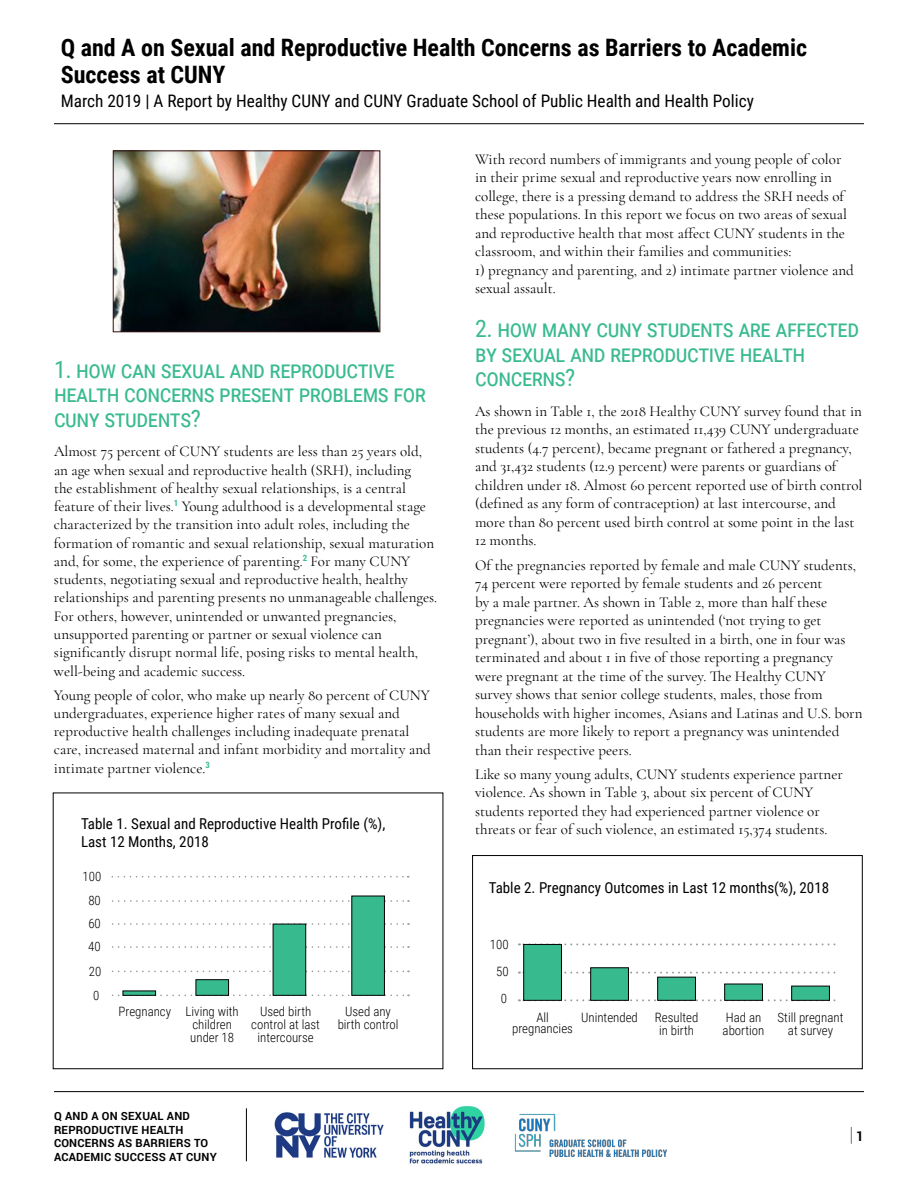
<style>
.page{position:relative;width:918px;height:1188px;background:#fff}
.page>*{position:absolute;margin:0;border:0;box-sizing:border-box;transform-origin:0 0}
.t1{font:24px/24.3px "Roboto Condensed";letter-spacing:-.02em;color:#39ba90}
.t2{font:700 24px/27px "Roboto Condensed";color:#000}
.t3{font:100 19.5px "Roboto";color:#000}
.t4{font:17.25px "Roboto Condensed";color:#000}
.t5{font:15px/18.5px "Cormorant Garamond";color:#000}
.t6{font:15px/18px "Roboto Condensed";color:#000}
.t7{font:300 12.9px/12.9px "Roboto Condensed";color:#000;text-align:center}
.t8{font:700 11.25px/13.5px "Roboto";letter-spacing:.02em;color:#000}
.s1{font-weight:700;font-size:13.5px}
</style>
<div class="page">
<hr style="left:54px;top:1091px;width:810px;height:1px;background:#000">
<hr style="left:246px;top:1108px;width:1px;height:53px;background:#000">
<img style="left:409px;top:1105px;width:76px;height:59px">
<img style="left:274px;top:1112px;width:110px;height:46px">
<img style="left:514px;top:1114px;width:153px;height:43px">
<img style="left:115px;top:153px;width:263px;height:177px">
<div style="left:113px;top:151px;width:267px;height:181px;border:1px solid #341111"></div>
<hr style="left:54px;top:123px;width:810px;height:1px;background:#000">
<svg style="left:112px;top:876px;width:297px;height:2px"></svg>
<svg style="left:113px;top:900px;width:296px;height:2px"></svg>
<svg style="left:113px;top:923px;width:296px;height:2px"></svg>
<svg style="left:113px;top:946px;width:296px;height:2px"></svg>
<svg style="left:113px;top:971px;width:296px;height:1px"></svg>
<svg style="left:113px;top:994px;width:296px;height:2px"></svg>
<svg style="left:123px;top:991px;width:33px;height:5px"></svg>
<div style="left:196px;top:979px;width:33px;height:17px;background:#38ba8f;border:1px solid #000"></div>
<div style="left:273px;top:924px;width:33px;height:72px;background:#38ba8f;border:1px solid #000"></div>
<div style="left:352px;top:896px;width:33px;height:100px;background:#38ba8f;border:1px solid #000"></div>
<div style="left:472px;top:855px;width:390px;height:214px;border:1px solid #000"></div>
<svg style="left:519px;top:943px;width:316px;height:2px"></svg>
<svg style="left:519px;top:972px;width:316px;height:2px"></svg>
<svg style="left:519px;top:999px;width:316px;height:2px"></svg>
<div style="left:523px;top:944px;width:39px;height:57px;background:#38ba8f;border:1px solid #000"></div>
<div style="left:590px;top:967px;width:39px;height:34px;background:#38ba8f;border:1px solid #000"></div>
<div style="left:657px;top:977px;width:39px;height:24px;background:#38ba8f;border:1px solid #000"></div>
<div style="left:724px;top:984px;width:39px;height:17px;background:#38ba8f;border:1px solid #000"></div>
<div style="left:791px;top:986px;width:39px;height:15px;background:#38ba8f;border:1px solid #000"></div>
<h1 class="t2" style="left:61px;top:33px;width:748px">Q and A on Sexual and Reproductive Health Concerns as Barriers to Academic<br>Success at CUNY</h1>
<p class="t4" style="left:61px;top:89px;width:695px">March 2019 | A Report by Healthy CUNY and CUNY Graduate School of Public Health and Health Policy</p>
<h1 class="t1" style="left:54px;top:357px;width:374px">1. how can sexual and reproductive health concerns present problems for cuny students?</h1>
<p class="t5" style="left:54px;top:442px;width:385px">Almost 75 percent of CUNY students are less than 25 years old, an age when sexual and reproductive health (SRH), including<br>the establishment of healthy sexual relationships, is a central feature of their lives.<sup>1</sup> Young adulthood is a developmental stage characterized by the transition into adult roles, including the formation of romantic and sexual relationship, sexual maturation and, for some, the experience of parenting.<sup>2</sup> For many CUNY students, negotiating sexual and reproductive health, healthy relationships and parenting presents no unmanageable challenges.<br>For others, however, unintended or unwanted pregnancies, unsupported parenting or partner or sexual violence can significantly disrupt normal life, posing risks to mental health, well-being and academic success.</p>
<p class="t5" style="left:54px;top:686px;width:378px">Young people of color, who make up nearly 80 percent of CUNY undergraduates, experience higher rates of many sexual and reproductive health challenges including inadequate prenatal care, increased maternal and infant morbidity and mortality and intimate partner violence.<sup>3</sup></p>
<p class="t6" style="left:81px;top:814px;width:306px">Table 1. Sexual and Reproductive Health Profile (%),<br>Last 12 Months, 2018</p>
<p class="t7" style="left:83px;top:870px;width:20px">100</p>
<p class="t7" style="left:88px;top:894px;width:14px">80</p>
<p class="t7" style="left:88px;top:917px;width:14px">60</p>
<p class="t7" style="left:88px;top:940px;width:14px">40</p>
<p class="t7" style="left:89px;top:965px;width:14px">20</p>
<p class="t7" style="left:93px;top:988px;width:8px">0</p>
<p class="t7" style="left:190px;top:1004px;width:50px;text-align:left;text-indent:-72px">Pregnancy Living with children under 18</p>
<p class="t7" style="left:251px;top:1004px;width:70px">Used birth control at last intercourse</p>
<p class="t7" style="left:338px;top:1004px;width:62px">Used any birth control</p>
<p class="t8" style="left:54px;top:1109px;width:164px">Q AND A ON SEXUAL AND<br>REPRODUCTIVE HEALTH<br>CONCERNS AS BARRIERS TO<br>ACADEMIC SUCCESS AT CUNY</p>
<p class="t5" style="left:475px;top:150px;width:373px">With record numbers of immigrants and young people of color in their prime sexual and reproductive years now enrolling in college, there is a pressing demand to address the SRH needs of these populations. In this report we focus on two areas of sexual and reproductive health that most affect CUNY students in the classroom, and within their families and communities:</p>
<p class="t5" style="left:475px;top:261px;width:380px">1) pregnancy and parenting, and 2) intimate partner violence and sexual assault.</p>
<h1 class="t1" style="left:475px;top:315px;width:386px">2. how many cuny students are affected by sexual and reproductive health concerns?</h1>
<p class="t5" style="left:475px;top:402px;width:389px">As shown in Table 1, the 2018 Healthy CUNY survey found that in the previous 12 months, an estimated 11,439 CUNY undergraduate students (4.7 percent), became pregnant or fathered a pregnancy, and 31,432 students (12.9 percent) were parents or guardians of children under 18. Almost 60 percent reported use of birth control (defined as any form of contraception) at last intercourse, and more than 80 percent used birth control at some point in the last 12 months.</p>
<p class="t5" style="left:475px;top:556px;width:389px">Of the pregnancies reported by female and male CUNY students, 74 percent were reported by female students and 26 percent<br>by a male partner. As shown in Table 2, more than half these pregnancies were reported as unintended (‘not trying to get pregnant’), about two in five resulted in a birth, one in four was terminated and about 1 in five of those reporting a pregnancy were pregnant at the time of the survey. The Healthy CUNY survey shows that senior college students, males, those from households with higher incomes, Asians and Latinas and U.S. born students are more likely to report a pregnancy was unintended than their respective peers.</p>
<p class="t5" style="left:475px;top:765px;width:369px">Like so many young adults, CUNY students experience partner violence. As shown in Table 3, about six percent of CUNY students reported they had experienced partner violence or threats or fear of such violence, an estimated 15,374 students.</p>
<p class="t6" style="left:489px;top:878px;width:342px">Table 2. Pregnancy Outcomes in Last 12 months(%), 2018</p>
<p class="t7" style="left:490px;top:938px;width:20px">100</p>
<p class="t7" style="left:496px;top:965px;width:14px">50</p>
<p class="t7" style="left:501px;top:991px;width:8px">0</p>
<p class="t7" style="left:512px;top:1011px;width:62px;line-height:11.4px">All pregnancies</p>
<p class="t7" style="left:581px;top:1010px;width:58px">Unintended</p>
<p class="t7" style="left:655px;top:1010px;width:45px">Resulted in birth</p>
<p class="t7" style="left:723px;top:1010px;width:43px;text-align:left">Had an abortion</p>
<p class="t7" style="left:778px;top:1010px;width:67px">Still pregnant at survey</p>
<h2 class="t3" style="left:850px;top:1120px;width:16px">|<span class="s1">1</span></h2>
</div>
